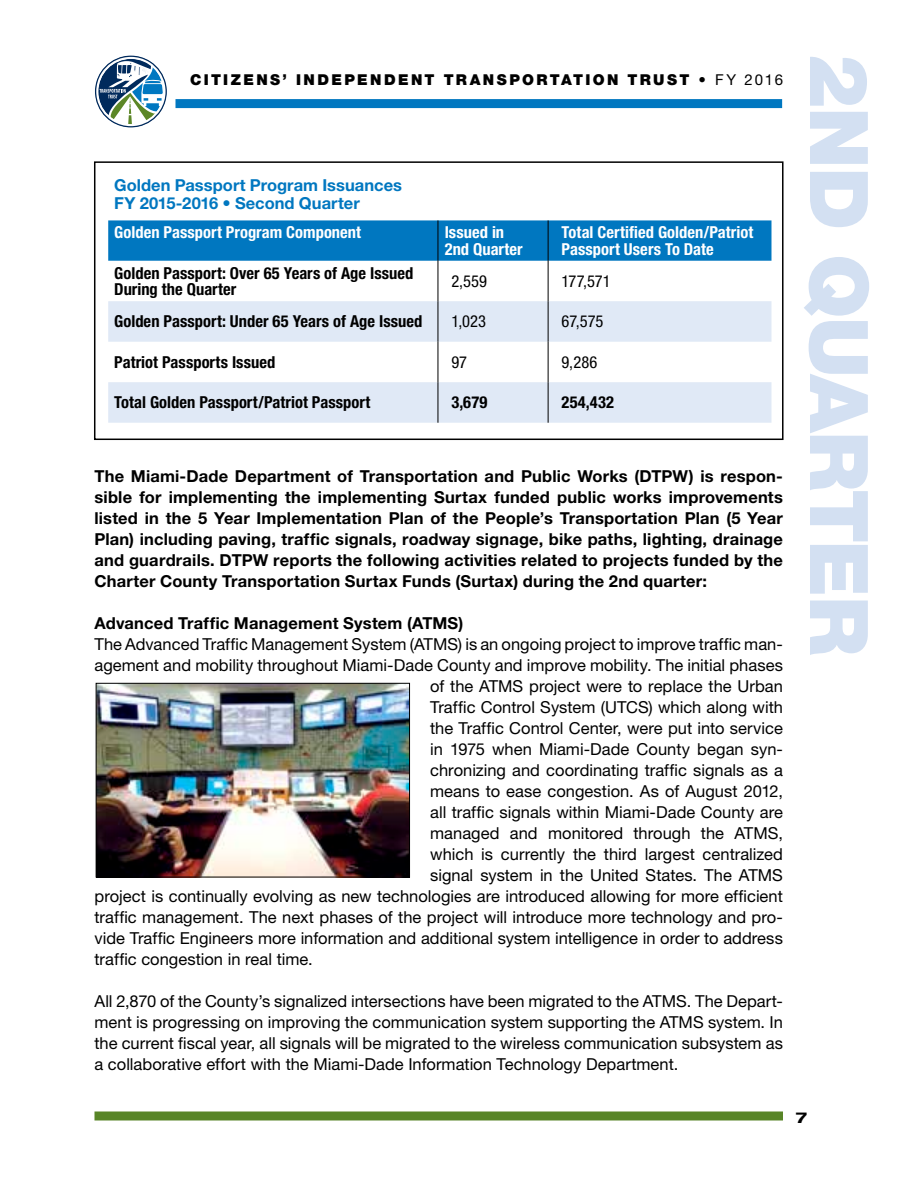
<style>
.page{position:relative;width:918px;height:1188px;background:#fff}
.page>*{position:absolute;margin:0;border:0;box-sizing:border-box;transform-origin:0 0}
.t1{font:900 81px "Helvetica Neue LT Std";letter-spacing:-.025em;color:#d3e0f2}
.t2{font:16.5px/21px "Helvetica Neue LT Std";color:#000;text-align:justify}
.t3{font:700 16.5px/21px "Helvetica Neue LT Std";letter-spacing:.01em;color:#000;text-align:justify}
.t4{font:700 condensed 16.5px/16.5px "Helvetica Neue LT Std";letter-spacing:.005em;color:#000}
.t5{font:700 condensed 16.5px/16.5px "Helvetica Neue LT Std";letter-spacing:.005em;color:#fff}
.t6{font:700 16.5px/18px "Helvetica Neue LT Std";color:#0077c0}
.t7{font:condensed 16.5px "Helvetica Neue LT Std";color:#000}
.t8{font:900 15px "Helvetica Neue LT Std";letter-spacing:.155em;color:#000}
.t9{font:700 expanded 15px "Helvetica Neue LT Std";color:#000}
.s1{font-weight:400}
</style>
<div class="page">
<svg style="left:95px;top:55px;width:72px;height:73px"></svg>
<div style="left:176px;top:99px;width:606px;height:9px;background:#0077c0"></div>
<div style="left:94px;top:1112px;width:689px;height:8px;background:#588527"></div>
<img style="left:98px;top:685px;width:310px;height:190px">
<div style="left:96px;top:683px;width:314px;height:194px;border:1px solid #000"></div>
<div style="left:94px;top:161px;width:690px;height:279px;border:2px solid #000"></div>
<div style="left:108px;top:220px;width:663px;height:41px;background:#0077c0"></div>
<svg style="left:108px;top:301px;width:663px;height:122px;fill:#e0e9f6"></svg>
<hr style="left:438px;top:220px;width:1px;height:41px;background:#000">
<hr style="left:438px;top:261px;width:1px;height:40px;background:#000">
<hr style="left:438px;top:301px;width:1px;height:41px;background:#000">
<hr style="left:438px;top:342px;width:1px;height:40px;background:#000">
<hr style="left:438px;top:382px;width:1px;height:41px;background:#000">
<hr style="left:548px;top:220px;width:1px;height:41px;background:#000">
<hr style="left:548px;top:261px;width:1px;height:40px;background:#000">
<hr style="left:548px;top:301px;width:1px;height:41px;background:#000">
<hr style="left:548px;top:342px;width:1px;height:40px;background:#000">
<hr style="left:548px;top:382px;width:1px;height:41px;background:#000">
<p class="t8" style="left:190px;top:71px;width:594px">CITIZENS’ INDEPENDENT TRANSPORTATION TRUST • <span class="s1">FY 2016</span></p>
<p class="t6" style="left:114px;top:175px;width:289px">Golden Passport Program Issuances<br>FY 2015-2016 • Second Quarter</p>
<p class="t5" style="left:114px;top:224px;width:248px">Golden Passport Program Component</p>
<p class="t5" style="left:445px;top:224px;width:80px">Issued in<br>2nd Quarter</p>
<p class="t5" style="left:562px;top:224px;width:193px">Total Certified Golden/Patriot<br>Passport Users To Date</p>
<p class="t4" style="left:114px;top:264px;width:301px">Golden Passport: Over 65 Years of Age Issued<br>During the Quarter</p>
<p class="t7" style="left:451px;top:271px;width:37px">2,559</p>
<p class="t7" style="left:562px;top:271px;width:51px">177,571</p>
<p class="t4" style="left:114px;top:313px;width:310px">Golden Passport: Under 65 Years of Age Issued</p>
<p class="t7" style="left:451px;top:312px;width:36px">1,023</p>
<p class="t7" style="left:562px;top:312px;width:43px">67,575</p>
<p class="t4" style="left:114px;top:354px;width:163px">Patriot Passports Issued</p>
<p class="t7" style="left:451px;top:353px;width:17px">97</p>
<p class="t7" style="left:562px;top:353px;width:37px">9,286</p>
<p class="t4" style="left:114px;top:394px;width:258px">Total Golden Passport/Patriot Passport</p>
<p class="t4" style="left:451px;top:394px;width:38px">3,679</p>
<p class="t4" style="left:562px;top:394px;width:54px">254,432</p>
<p class="t3" style="left:94px;top:465px;width:690px">The Miami-Dade Department of Transportation and Public Works (DTPW) is respon&shy;sible for implementing the implementing Surtax funded public works improvements listed in the 5 Year Implementation Plan of the People’s Transportation Plan (5 Year Plan) including paving, traffic signals, roadway signage, bike paths, lighting, drainage and guardrails. DTPW reports the following activities related to projects funded by the Charter County Transportation Surtax Funds (Surtax) during the 2nd quarter:</p>
<p class="t3" style="left:94px;top:612px;width:370px">Advanced Traffic Management System (ATMS)</p>
<p class="t2" style="left:94px;top:633px;width:690px">The Advanced Traffic Management System (ATMS) is an ongoing project to improve traffic man-</p>
<p class="t2" style="left:94px;top:654px;width:690px">agement and mobility throughout Miami-Dade County and improve mobility. The initial phases</p>
<p class="t2" style="left:430px;top:675px;width:354px">of the ATMS project were to replace the Urban</p>
<p class="t2" style="left:430px;top:696px;width:354px">Traffic Control System (UTCS) which along with</p>
<p class="t2" style="left:430px;top:717px;width:354px">the Traffic Control Center, were put into service</p>
<p class="t2" style="left:430px;top:738px;width:354px">in 1975 when Miami-Dade County began syn-</p>
<p class="t2" style="left:430px;top:759px;width:354px">chronizing and coordinating traffic signals as a</p>
<p class="t2" style="left:430px;top:780px;width:354px">means to ease congestion. As of August 2012,</p>
<p class="t2" style="left:430px;top:801px;width:354px">all traffic signals within Miami-Dade County are</p>
<p class="t2" style="left:430px;top:822px;width:354px">managed and monitored through the ATMS,</p>
<p class="t2" style="left:430px;top:843px;width:354px">which is currently the third largest centralized</p>
<p class="t2" style="left:430px;top:864px;width:354px">signal system in the United States. The ATMS</p>
<p class="t2" style="left:94px;top:885px;width:690px">project is continually evolving as new technologies are introduced allowing for more efficient</p>
<p class="t2" style="left:94px;top:906px;width:690px">traffic management. The next phases of the project will introduce more technology and pro-</p>
<p class="t2" style="left:94px;top:927px;width:690px">vide Traffic Engineers more information and additional system intelligence in order to address</p>
<p class="t2" style="left:94px;top:948px;width:220px">traffic congestion in real time.</p>
<p class="t2" style="left:94px;top:990px;width:690px">All 2,870 of the County’s signalized intersections have been migrated to the ATMS. The Depart&shy;ment is progressing on improving the communication system supporting the ATMS system. In the current fiscal year, all signals will be migrated to the wireless communication subsystem as a collaborative effort with the Miami-Dade Information Technology Department.</p>
<h1 class="t1" style="left:887px;top:54px;width:603px;rotate:90deg">2ND QUARTER</h1>
<p class="t9" style="left:796px;top:1108px;width:13px">7</p>
</div>
